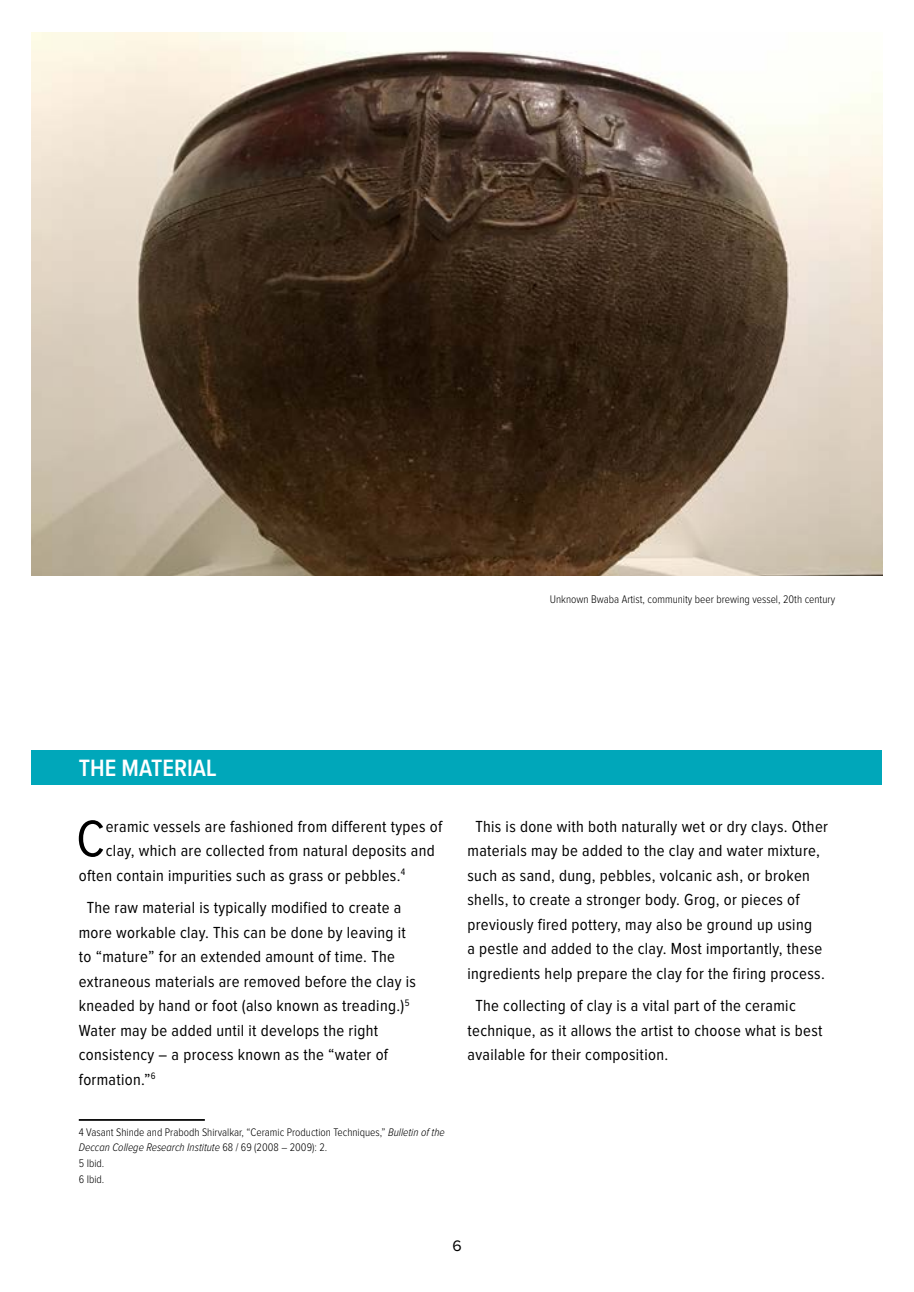
<style>
.page{position:relative;width:914px;height:1292px;background:#fff}
.page>*{position:absolute;margin:0;border:0;box-sizing:border-box;transform-origin:0 0}
.t1{font:53.38px "Proxima Nova Cond";color:#000}
.t2{font:600 24.5px "Proxima Nova Cond";color:#fff}
.t3{font:16.62px/24.5px "Proxima Nova Cond";letter-spacing:.02em;color:#000}
.t4{font:15.75px "Proxima Nova";color:#000}
.t5{font:300 11.38px/15.8px "Proxima Nova Cond";color:#000}
.s1{font-style:italic}
</style>
<div class="page">
<img style="left:32px;top:32px;width:850px;height:543px">
<hr style="left:79px;top:1119px;width:126px;height:1px;background:#000">
<div style="left:32px;top:749px;width:850px;height:35px;background:#00a7ba"></div>
<p class="t5" style="left:550px;top:592px;width:287px">Unknown Bwaba Artist, community beer brewing vessel, 20th century</p>
<h2 class="t2" style="left:79px;top:756px;width:139px">THE MATERIAL</h2>
<h1 class="t1" style="left:76px;top:814px;width:30px">C</h1>
<p class="t3" style="left:106px;top:814px;width:338px">eramic vessels are fashioned from different types of</p>
<p class="t3" style="left:106px;top:839px;width:330px">clay, which are collected from natural deposits and</p>
<p class="t3" style="left:79px;top:863px;width:328px">often contain impurities such as grass or pebbles.<sup>4</sup></p>
<p class="t3" style="left:79px;top:896px;width:338px;text-indent:8px">The raw material is typically modified to create a more workable clay. This can be done by leaving it to “mature” for an extended amount of time. The extraneous materials are removed before the clay is kneaded by hand or foot (also known as treading.)<sup>5<br></sup>Water may be added until it develops the right consistency – a process known as the “water of formation.”<sup>6</sup></p>
<p class="t5" style="left:79px;top:1124px;width:367px">4 Vasant Shinde and Prabodh Shirvalkar, “Ceramic Production Techniques,” <span class="s1">Bulletin of the Deccan College Research Institute</span> 68 / 69 (2008 – 2009): 2.<br>5 Ibid.<br>6 Ibid.</p>
<p class="t3" style="left:467px;top:814px;width:362px;text-indent:8px">This is done with both naturally wet or dry clays. Other materials may be added to the clay and water mixture, such as sand, dung, pebbles, volcanic ash, or broken shells, to create a stronger body. Grog, or pieces of previously fired pottery, may also be ground up using<br>a pestle and added to the clay. Most importantly, these ingredients help prepare the clay for the firing process.</p>
<p class="t3" style="left:467px;top:994px;width:356px;text-indent:8px">The collecting of clay is a vital part of the ceramic technique, as it allows the artist to choose what is best available for their composition.</p>
<p class="t4" style="left:452px;top:1238px;width:11px">6</p>
</div>
